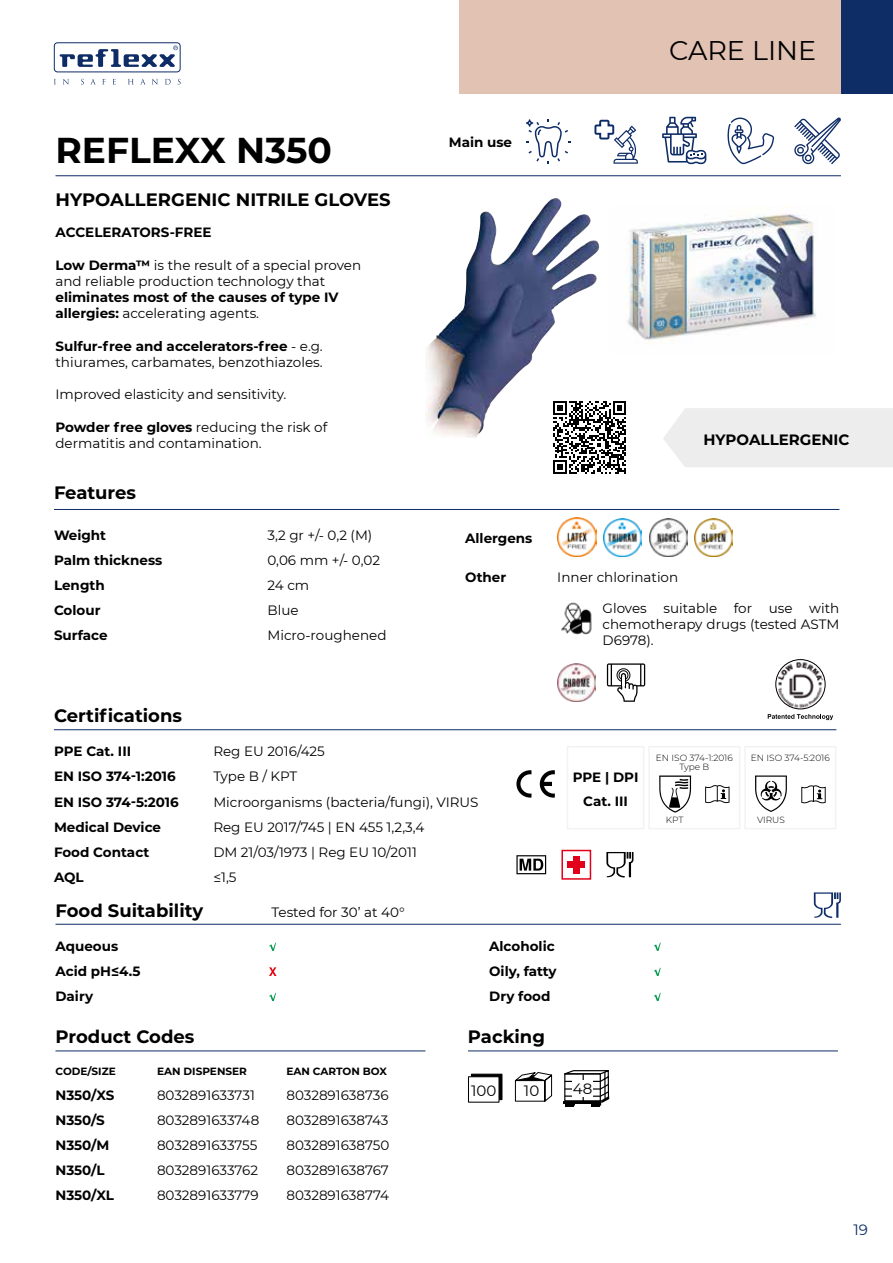
<style>
.page{position:relative;width:893px;height:1263px;background:#fff}
.page>*{position:absolute;margin:0;border:0;box-sizing:border-box;transform-origin:0 0}
.t1{font:700 36px "Montserrat";color:#000}
.t2{font:27px "Montserrat";color:#000}
.t3{font:700 18px "Montserrat";color:#000}
.t4{font:700 15px "Montserrat";color:#000}
.t5{font:15px "Montserrat";color:#000}
.t6{font:15px "Montserrat";color:#0e2c66}
.t7{font:13.5px/16.2px "Montserrat";color:#000}
.t8{font:700 13.5px/16.2px "Montserrat";color:#000}
.t9{font:700 10.5px "Montserrat";color:#000}
.t10{font:300 9px/9px "Montserrat";color:#000;text-align:center}
.s1{font-weight:700}
.s2{font-weight:400}
</style>
<div class="page">
<div style="left:459px;top:0;width:434px;height:94px;background:#e2c2b2"></div>
<div style="left:842px;top:0;width:51px;height:94px;background:#0e2c66"></div>
<div style="left:54px;top:43px;width:126px;height:29px;border:1px solid #0e2c66;border-radius:3px"></div>
<svg style="left:60px;top:46px;width:118px;height:21px"></svg>
<svg style="left:63px;top:79px;width:6px;height:6px"></svg>
<svg style="left:81px;top:79px;width:3px;height:6px"></svg>
<svg style="left:91px;top:79px;width:4px;height:5px"></svg>
<svg style="left:102px;top:79px;width:3px;height:5px"></svg>
<svg style="left:113px;top:79px;width:3px;height:6px"></svg>
<svg style="left:128px;top:79px;width:6px;height:5px"></svg>
<svg style="left:141px;top:79px;width:4px;height:5px"></svg>
<svg style="left:152px;top:79px;width:6px;height:6px"></svg>
<svg style="left:165px;top:79px;width:6px;height:6px"></svg>
<div style="left:663px;top:408px;width:230px;height:59px;background:#ededed"></div>
<img style="left:626px;top:206px;width:191px;height:138px">
<img style="left:426px;top:198px;width:172px;height:240px">
<hr style="left:55px;top:1050px;width:370px;height:1px;background:#0e2c66">
<hr style="left:55px;top:924px;width:786px;height:1px;background:#0e2c66">
<svg style="left:814px;top:892px;width:27px;height:26px"></svg>
<hr style="left:468px;top:1050px;width:370px;height:1px;background:#0e2c66">
<svg style="left:563px;top:1070px;width:47px;height:36px"></svg>
<div style="left:572px;top:1080px;width:21px;height:17px;background:#fff"></div>
<svg style="left:514px;top:1072px;width:39px;height:30px"></svg>
<div style="left:468px;top:1076px;width:31px;height:27px;border:1px solid #000"></div>
<svg style="left:470px;top:1073px;width:33px;height:27px"></svg>
<hr style="left:55px;top:175px;width:786px;height:1px;background:#0e2c66">
<svg style="left:526px;top:119px;width:45px;height:45px"></svg>
<svg style="left:794px;top:118px;width:47px;height:46px"></svg>
<svg style="left:662px;top:117px;width:44px;height:47px"></svg>
<svg style="left:727px;top:118px;width:47px;height:46px"></svg>
<svg style="left:594px;top:119px;width:44px;height:45px"></svg>
<hr style="left:54px;top:509px;width:785px;height:1px;background:#0e2c66">
<hr style="left:54px;top:729px;width:782px;height:1px;background:#0e2c66">
<svg style="left:516px;top:770px;width:15px;height:28px"></svg>
<svg style="left:540px;top:770px;width:15px;height:28px"></svg>
<svg style="left:516px;top:855px;width:30px;height:19px"></svg>
<svg style="left:606px;top:852px;width:27px;height:25px"></svg>
<div style="left:573px;top:856px;width:6px;height:17px;background:#e2001a"></div>
<div style="left:568px;top:861px;width:17px;height:7px;background:#e2001a"></div>
<div style="left:561px;top:850px;width:30px;height:30px;border:2px solid #e2001a"></div>
<div style="left:648px;top:746px;width:92px;height:83px;border:2px solid #e6e6e5"></div>
<svg style="left:659px;top:775px;width:32px;height:38px"></svg>
<svg style="left:705px;top:785px;width:24px;height:18px"></svg>
<div style="left:744px;top:746px;width:92px;height:83px;border:2px solid #e6e6e5"></div>
<svg style="left:755px;top:775px;width:32px;height:37px"></svg>
<svg style="left:801px;top:785px;width:25px;height:18px"></svg>
<img style="left:561px;top:602px;width:31px;height:33px">
<img style="left:557px;top:517px;width:39px;height:40px">
<img style="left:604px;top:518px;width:38px;height:38px">
<img style="left:649px;top:518px;width:38px;height:38px">
<img style="left:695px;top:518px;width:38px;height:38px">
<div style="left:567px;top:746px;width:77px;height:83px;border:2px solid #e6e6e5"></div>
<img style="left:776px;top:660px;width:49px;height:49px;border-radius:25px">
<div style="left:776px;top:659px;width:49px;height:50px;border:1px solid #000;border-radius:50%"></div>
<svg style="left:768px;top:714px;width:65px;height:6px"></svg>
<svg style="left:553px;top:401px;width:73px;height:73px"></svg>
<svg style="left:607px;top:663px;width:38px;height:39px"></svg>
<img style="left:557px;top:663px;width:38px;height:39px">
<h2 class="t2" style="left:669px;top:37px;width:149px">CARE LINE</h2>
<h1 class="t1" style="left:55px;top:133px;width:278px">REFLEXX N350</h1>
<p class="t8" style="left:449px;top:134px;width:65px">Main use</p>
<h3 class="t3" style="left:55px;top:191px;width:337px">HYPOALLERGENIC NITRILE GLOVES</h3>
<p class="t8" style="left:55px;top:225px;width:158px">ACCELERATORS-FREE</p>
<p class="t7" style="left:55px;top:257px;width:307px"><span class="s1">Low Derma™</span> is the result of a special proven and reliable production technology that</p>
<p class="t8" style="left:55px;top:290px;width:285px">eliminates most of the causes of type IV allergies: <span class="s2">accelerating agents.</span></p>
<p class="t7" style="left:55px;top:338px;width:269px"><span class="s1">Sulfur-free and accelerators-free</span> - e.g. thiurames, carbamates, benzothiazoles.</p>
<p class="t7" style="left:55px;top:387px;width:232px">Improved elasticity and sensitivity.</p>
<p class="t7" style="left:55px;top:419px;width:273px"><span class="s1">Powder free gloves</span> reducing the risk of dermatitis and contamination.</p>
<h3 class="t3" style="left:54px;top:484px;width:84px">Features</h3>
<p class="t8" style="left:54px;top:527px;width:54px">Weight</p>
<p class="t7" style="left:268px;top:527px;width:106px">3,2 gr +/- 0,2 (M)</p>
<p class="t8" style="left:54px;top:552px;width:110px">Palm thickness</p>
<p class="t7" style="left:268px;top:552px;width:114px">0,06 mm +/- 0,02</p>
<p class="t8" style="left:54px;top:577px;width:52px">Length</p>
<p class="t7" style="left:268px;top:577px;width:43px">24 cm</p>
<p class="t8" style="left:54px;top:603px;width:48px">Colour</p>
<p class="t7" style="left:268px;top:603px;width:33px">Blue</p>
<p class="t8" style="left:54px;top:628px;width:55px">Surface</p>
<p class="t7" style="left:268px;top:628px;width:120px">Micro-roughened</p>
<p class="t8" style="left:465px;top:531px;width:69px">Allergens</p>
<p class="t8" style="left:465px;top:569px;width:43px">Other</p>
<h3 class="t3" style="left:54px;top:707px;width:130px">Certifications</h3>
<p class="t8" style="left:54px;top:744px;width:79px">PPE Cat. III</p>
<p class="t7" style="left:213px;top:744px;width:113px">Reg EU 2016/425</p>
<p class="t8" style="left:54px;top:769px;width:123px">EN ISO 374-1:2016</p>
<p class="t7" style="left:213px;top:769px;width:85px">Type B / KPT</p>
<p class="t8" style="left:54px;top:794px;width:126px">EN ISO 374-5:2016</p>
<p class="t7" style="left:213px;top:794px;width:267px">Microorganisms (bacteria/fungi), VIRUS</p>
<p class="t8" style="left:54px;top:819px;width:109px">Medical Device</p>
<p class="t7" style="left:213px;top:819px;width:213px">Reg EU 2017/745 | EN 455 1,2,3,4</p>
<p class="t8" style="left:54px;top:845px;width:97px">Food Contact</p>
<p class="t7" style="left:213px;top:845px;width:205px">DM 21/03/1973 | Reg EU 10/2011</p>
<p class="t8" style="left:54px;top:870px;width:31px">AQL</p>
<p class="t7" style="left:213px;top:869px;width:25px">≤1,5</p>
<p class="t4" style="left:703px;top:432px;width:148px">HYPOALLERGENIC</p>
<p class="t7" style="left:557px;top:569px;width:122px">Inner chlorination</p>
<p class="t7" style="left:603px;top:600px;width:238px;text-align:justify">Gloves suitable for use with chemotherapy drugs (tested ASTM D6978).</p>
<p class="t8" style="left:573px;top:766px;width:67px;line-height:24px;text-align:center">PPE | DPI<br>Cat. III</p>
<p class="t10" style="left:656px;top:754px;width:78px">EN ISO 374-1:2016<br>Type B</p>
<p class="t10" style="left:666px;top:816px;width:19px">KPT</p>
<p class="t10" style="left:751px;top:754px;width:80px">EN ISO 374-5:2016</p>
<p class="t10" style="left:757px;top:816px;width:29px">VIRUS</p>
<h3 class="t3" style="left:55px;top:901px;width:149px">Food Suitability</h3>
<p class="t7" style="left:271px;top:904px;width:135px">Tested for 30’ at 40°</p>
<p class="t8" style="left:55px;top:938px;width:64px">Aqueous</p>
<p class="t8" style="left:489px;top:938px;width:67px">Alcoholic</p>
<p class="t8" style="left:55px;top:963px;width:86px">Acid pH≤4.5</p>
<p class="t8" style="left:489px;top:963px;width:69px">Oily, fatty</p>
<p class="t8" style="left:55px;top:989px;width:39px">Dairy</p>
<p class="t8" style="left:489px;top:989px;width:63px">Dry food</p>
<h3 class="t3" style="left:468px;top:1028px;width:79px">Packing</h3>
<p class="t5" style="left:471px;top:1083px;width:27px">100</p>
<p class="t5" style="left:524px;top:1083px;width:17px">10</p>
<p class="t5" style="left:573px;top:1081px;width:21px">48</p>
<h3 class="t3" style="left:55px;top:1028px;width:140px">Product Codes</h3>
<p class="t9" style="left:55px;top:1066px;width:62px">CODE/SIZE</p>
<p class="t9" style="left:157px;top:1066px;width:91px">EAN DISPENSER</p>
<p class="t9" style="left:286px;top:1066px;width:102px">EAN CARTON BOX</p>
<p class="t8" style="left:55px;top:1087px;width:61px">N350/XS</p>
<p class="t7" style="left:157px;top:1087px;width:99px">8032891633731</p>
<p class="t7" style="left:286px;top:1087px;width:104px">8032891638736</p>
<p class="t8" style="left:55px;top:1112px;width:51px">N350/S</p>
<p class="t7" style="left:157px;top:1112px;width:104px">8032891633748</p>
<p class="t7" style="left:286px;top:1112px;width:104px">8032891638743</p>
<p class="t8" style="left:55px;top:1137px;width:55px">N350/M</p>
<p class="t7" style="left:157px;top:1137px;width:102px">8032891633755</p>
<p class="t7" style="left:286px;top:1137px;width:105px">8032891638750</p>
<p class="t8" style="left:55px;top:1162px;width:51px">N350/L</p>
<p class="t7" style="left:157px;top:1162px;width:103px">8032891633762</p>
<p class="t7" style="left:286px;top:1162px;width:104px">8032891638767</p>
<p class="t8" style="left:55px;top:1187px;width:60px">N350/XL</p>
<p class="t7" style="left:157px;top:1187px;width:103px">8032891633779</p>
<p class="t7" style="left:286px;top:1187px;width:104px">8032891638774</p>
<p class="t6" style="left:853px;top:1222px;width:16px">19</p>
</div>
